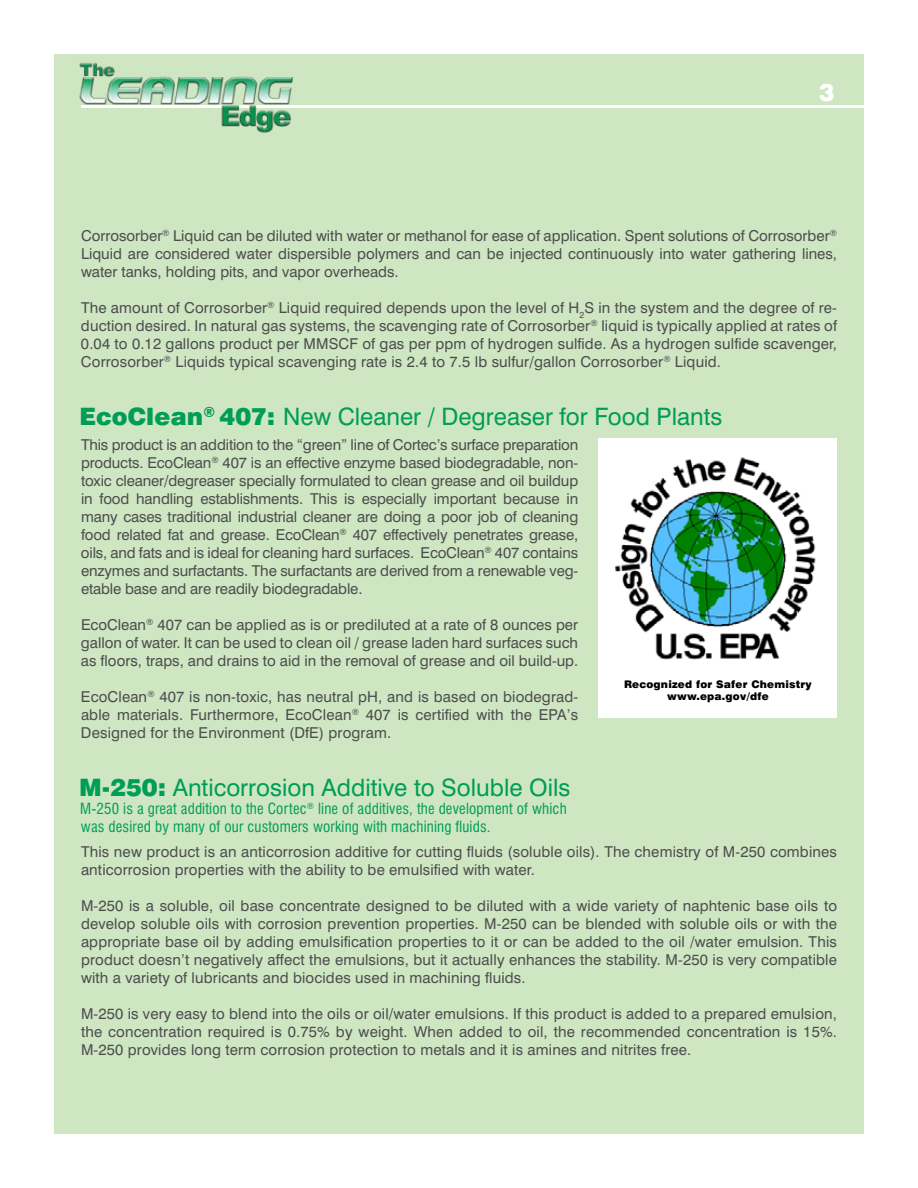
<style>
.page{position:relative;width:918px;height:1188px;background:#fff}
.page>*{position:absolute;margin:0;border:0;box-sizing:border-box;transform-origin:0 0}
.t1{font:24px "Swiss 721 BT";color:#009d57}
.t2{font:900 24px "Swiss 721 BT";color:#fff}
.t3{font:15px/18px "Swiss 721 BT";letter-spacing:.01em;color:#4d4d4f;text-align:justify}
.t4{font:condensed 15px/18px "Swiss 721 BT";letter-spacing:.01em;color:#009d57}
.t5{font:900 10.5px/12.6px "Swiss 721 BT";letter-spacing:.02em;color:#000;text-align:center}
.s1{font-weight:900}
</style>
<div class="page">
<div style="left:54px;top:54px;width:810px;height:1080px;background:#cee6c1"></div>
<hr style="left:81px;top:105px;width:837px;height:3px;background:#fff">
<img style="left:58px;top:54px;width:263px;height:79px">
<div style="left:598px;top:438px;width:239px;height:280px;background:#fff"></div>
<img style="left:615px;top:457px;width:201px;height:203px">
<h1 class="t2" style="left:819px;top:77px;width:17px">3</h1>
<p class="t3" style="left:81px;top:227px;width:758px">Corrosorber<sup>®</sup> Liquid can be diluted with water or methanol for ease of application. Spent solutions of Corrosorber<sup>® </sup>Liquid are considered water dispersible polymers and can be injected continuously into water gathering lines, water tanks, holding pits, and vapor overheads.</p>
<p class="t3" style="left:81px;top:299px;width:758px">The amount of Corrosorber<sup>®</sup> Liquid required depends upon the level of H<sub>2</sub>S in the system and the degree of re&shy;duction desired. In natural gas systems, the scavenging rate of Corrosorber<sup>®</sup> liquid is typically applied at rates of 0.04 to 0.12 gallons product per MMSCF of gas per ppm of hydrogen sulfide. As a hydrogen sulfide scavenger, Corrosorber<sup>®</sup> Liquids typical scavenging rate is 2.4 to 7.5 lb sulfur/gallon Corrosorber<sup>®</sup> Liquid.</p>
<h1 class="t1" style="left:79px;top:402px;width:645px"><span class="s1">EcoClean</span><sup>®</sup> <span class="s1">407:</span> New Cleaner / Degreaser for Food Plants</h1>
<p class="t3" style="left:81px;top:435px;width:499px">This product is an addition to the “green” line of Cortec’s surface preparation products. EcoClean<sup>®</sup> 407 is an effective enzyme based biodegradable, non&shy;toxic cleaner/degreaser specially formulated to clean grease and oil buildup in food handling establishments. This is especially important because in many cases traditional industrial cleaner are doing a poor job of cleaning food related fat and grease. EcoClean<sup>®</sup> 407 effectively penetrates grease, oils, and fats and is ideal for cleaning hard surfaces. EcoClean<sup>®</sup> 407 contains enzymes and surfactants. The surfactants are derived from a renewable veg&shy;etable base and are readily biodegradable.</p>
<p class="t3" style="left:81px;top:615px;width:499px">EcoClean<sup>®</sup> 407 can be applied as is or prediluted at a rate of 8 ounces per gallon of water. It can be used to clean oil / grease laden hard surfaces such as floors, traps, and drains to aid in the removal of grease and oil build-up.</p>
<p class="t3" style="left:81px;top:687px;width:499px">EcoClean<sup>®</sup> 407 is non-toxic, has neutral pH, and is based on biodegrad&shy;able materials. Furthermore, EcoClean<sup>®</sup> 407 is certified with the EPA’s Designed for the Environment (DfE) program.</p>
<h1 class="t1" style="left:79px;top:773px;width:493px"><span class="s1">M-250:</span> Anticorrosion Additive to Soluble Oils</h1>
<p class="t4" style="left:80px;top:799px;width:488px">M-250 is a great addition to the Cortec<sup>®</sup> line of additives, the development of which was desired by many of our customers working with machining fluids.</p>
<p class="t3" style="left:81px;top:842px;width:757px">This new product is an anticorrosion additive for cutting fluids (soluble oils). The chemistry of M-250 combines anticorrosion properties with the ability to be emulsified with water.</p>
<p class="t3" style="left:81px;top:896px;width:758px">M-250 is a soluble, oil base concentrate designed to be diluted with a wide variety of naphtenic base oils to develop soluble oils with corrosion prevention properties. M-250 can be blended with soluble oils or with the appropriate base oil by adding emulsification properties to it or can be added to the oil /water emulsion. This product doesn’t negatively affect the emulsions, but it actually enhances the stability. M-250 is very compatible with a variety of lubricants and biocides used in machining fluids.</p>
<p class="t3" style="left:81px;top:1004px;width:758px">M-250 is very easy to blend into the oils or oil/water emulsions. If this product is added to a prepared emulsion, the concentration required is 0.75% by weight. When added to oil, the recommended concentration is 15%.<br>M-250 provides long term corrosion protection to metals and it is amines and nitrites free.</p>
<p class="t5" style="left:624px;top:678px;width:189px">Recognized for Safer Chemistry www.epa.gov/dfe</p>
</div>
